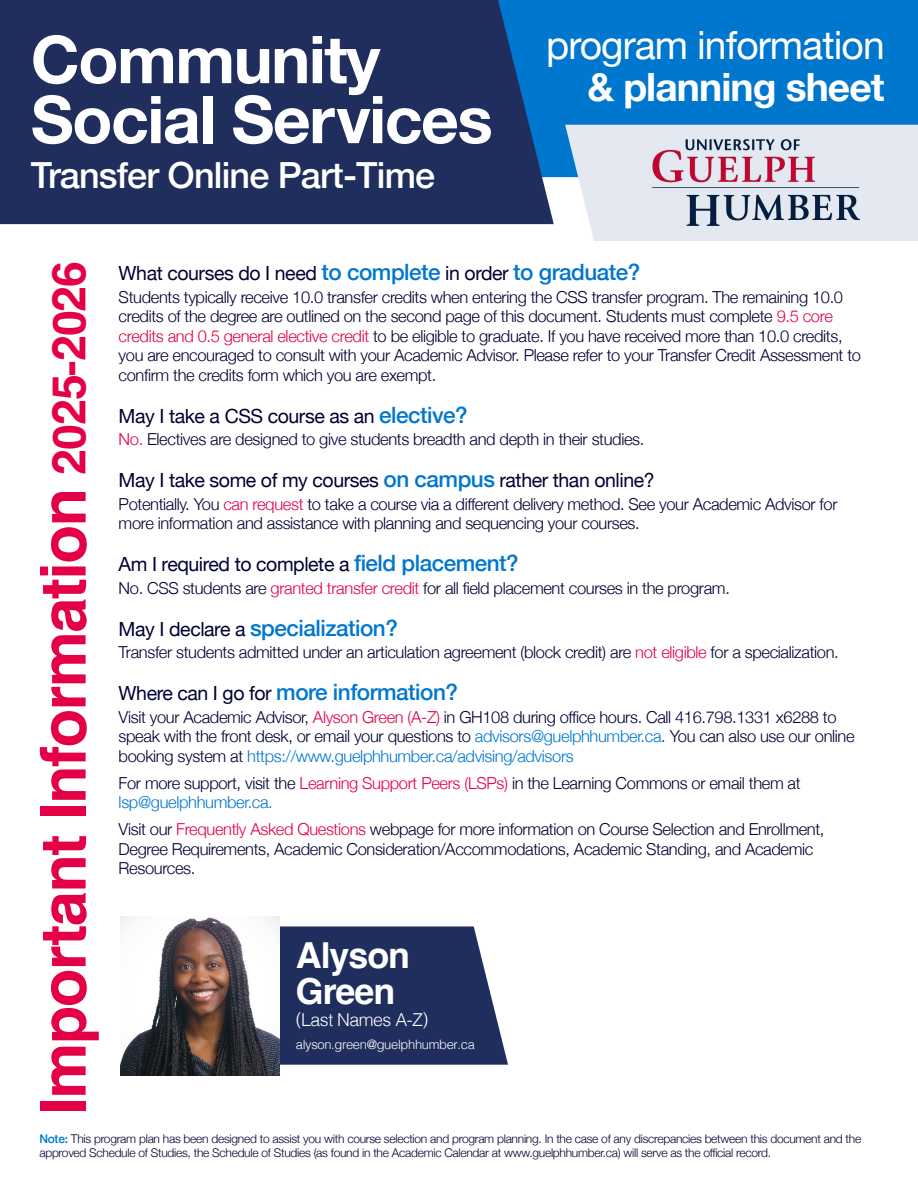
<style>
.page{position:relative;width:918px;height:1188px;background:#fff}
.page>*{position:absolute;margin:0;border:0;box-sizing:border-box;transform-origin:0 0}
.t1{font:700 66px/60px "Helvetica Neue";letter-spacing:-.025em;color:#fff}
.t2{font:700 63px "Helvetica";letter-spacing:-.025em;color:#e40046}
.t3{font:39px "Helvetica Neue";letter-spacing:-.025em;color:#fff}
.t4{font:700 39px "Helvetica Neue";letter-spacing:-.025em;color:#fff}
.t5{font:500 36px "Helvetica Neue";letter-spacing:-.025em;color:#fff}
.t6{font:700 35.85px/35.5px "Helvetica";letter-spacing:-.03em;color:#fff}
.t7{font:500 22.5px "Helvetica Neue";letter-spacing:-.02em;color:#0077cf}
.t8{font:19.5px "Helvetica Neue";letter-spacing:-.02em;color:#003}
.t9{font:300 17.7px "Helvetica";letter-spacing:-.03em;color:#fff}
.t10{font:300 16.5px/19.5px "Helvetica Neue";letter-spacing:-.02em;color:#003}
.t11{font:300 12.9px "Helvetica";letter-spacing:-.025em;color:#fff}
.t12{font:300 12px/13.5px "Helvetica Neue";letter-spacing:-.02em;color:#003}
.s1{font-size:46.5px}
.s2{font-weight:500;font-size:22.5px;color:#0077cf}
.s3{color:#e40046}
.s4{font-weight:400;font-size:19.5px;color:#003}
.s5{color:#0077cf}
.s6{color:#1f2e5c}
.s7{font-weight:500;color:#0077cf}
</style>
<div class="page">
<div style="left:554px;top:0;width:364px;height:177px;background:#0077cf"></div>
<div style="left:0;top:0;width:554px;height:224px;background:#1f2e5c"></div>
<svg style="left:565px;top:125px;width:353px;height:116px;background:#e2e8f1"></svg>
<img style="left:653px;top:139px;width:206px;height:87px">
<svg style="left:279px;top:926px;width:229px;height:139px;background:#313f69"></svg>
<img style="left:120px;top:916px;width:159px;height:159px">
<h1 class="t1" style="left:31px;top:31px;width:463px">Community<br>Social Services</h1>
<h3 class="t5" style="left:31px;top:146px;width:406px">Transfer Online Part-Time</h3>
<h3 class="t3" style="left:546px;top:17px;width:340px">program information</h3>
<h3 class="t4" style="left:588px;top:56px;width:299px">&amp; planning sheet</h3>
<h2 class="t2" style="left:25px;top:1115px;width:855px;rotate:-90deg">Important Information <span class="s1">2025-2026</span></h2>
<p class="t8" style="left:119px;top:259px;width:523px">What courses do I need <span class="s2">to complete</span> in order <span class="s2">to graduate?</span></p>
<p class="t10" style="left:119px;top:286px;width:744px">Students typically receive 10.0 transfer credits when entering the CSS transfer program. The remaining 10.0 credits of the degree are outlined on the second page of this document. Students must complete <span class="s3">9.5 core credits and 0.5 general elective credit</span> to be eligible to graduate. If you have received more than 10.0 credits, you are encouraged to consult with your Academic Advisor. Please refer to your Transfer Credit Assessment to confirm the credits form which you are exempt.</p>
<p class="t8" style="left:119px;top:402px;width:351px">May I take a CSS course as an <span class="s2">elective?</span></p>
<p class="t10" style="left:119px;top:428px;width:527px"><span class="s3">No.</span> Electives are designed to give students breadth and depth in their studies.</p>
<p class="t8" style="left:119px;top:466px;width:538px">May I take some of my courses <span class="s2">on campus</span> rather than online?</p>
<p class="t10" style="left:119px;top:493px;width:720px">Potentially. You <span class="s3">can request</span> to take a course via a different delivery method. See your Academic Advisor for more information and assistance with planning and sequencing your courses.</p>
<p class="t8" style="left:119px;top:550px;width:402px">Am I required to complete a <span class="s2">field placement?</span></p>
<p class="t10" style="left:119px;top:577px;width:613px">No. CSS students are <span class="s3">granted transfer credit</span> for all field placement courses in the program.</p>
<h3 class="t7" style="left:119px;top:610px;width:281px"><span class="s4">May I declare a</span> specialization?</h3>
<p class="t10" style="left:119px;top:641px;width:722px">Transfer students admitted under an articulation agreement (block credit) are <span class="s3">not eligible</span> for a specialization.</p>
<h3 class="t7" style="left:119px;top:674px;width:341px"><span class="s4">Where can I go for</span> more information?</h3>
<p class="t10" style="left:119px;top:706px;width:738px">Visit your Academic Advisor, <span class="s3">Alyson Green (A-Z)</span> in GH108 during office hours. Call 416.798.1331 x6288 to speak with the front desk, or email your questions to <span class="s5">advisors@guelphhumber.ca</span><span class="s6">.</span> You can also use our online booking system at <span class="s5">https://www.guelphhumber.ca/advising/advisors</span></p>
<p class="t10" style="left:119px;top:772px;width:684px">For more support, visit the <span class="s3">Learning Support Peers (LSPs)</span> in the Learning Commons or email them at <span class="s5">lsp@guelphhumber.ca.</span></p>
<p class="t10" style="left:119px;top:818px;width:707px">Visit our <span class="s3">Frequently Asked Questions</span> webpage for more information on Course Selection and Enrollment,<br>Degree Requirements, Academic Consideration/Accommodations, Academic Standing, and Academic<br>Resources.</p>
<h3 class="t6" style="left:296px;top:942px;width:116px">Alyson<br>Green</h3>
<p class="t9" style="left:296px;top:1005px;width:134px">(Last Names A-Z)</p>
<p class="t11" style="left:296px;top:1034px;width:181px">alyson.green@guelphhumber.ca</p>
<p class="t12" style="left:39px;top:1131px;width:823px"><span class="s7">Note:</span> This program plan has been designed to assist you with course selection and program planning. In the case of any discrepancies between this document and the approved Schedule of Studies, the Schedule of Studies (as found in the Academic Calendar at www.guelphhumber.ca) will serve as the official record.</p>
</div>
